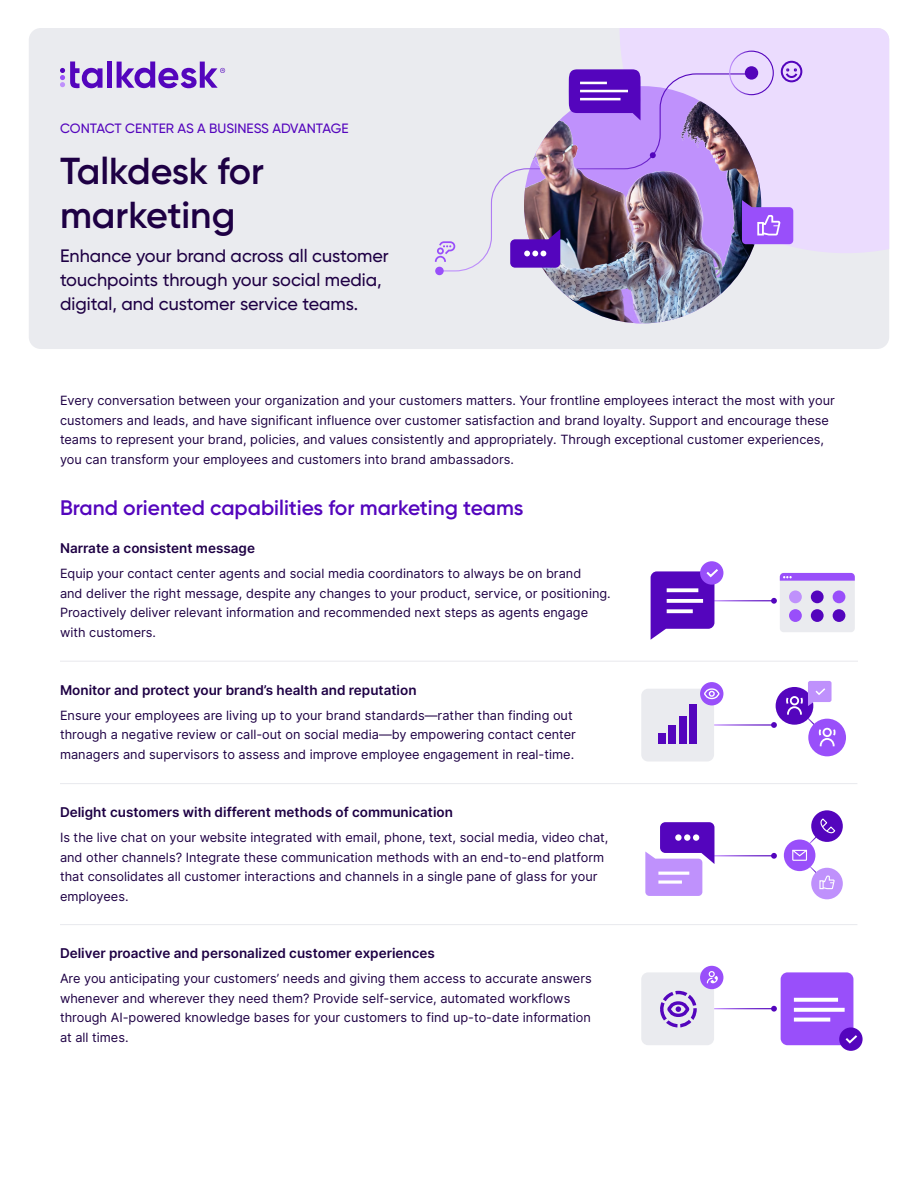
<style>
.page{position:relative;width:918px;height:1188px;background:#fff}
.page>*{position:absolute;margin:0;border:0;box-sizing:border-box;transform-origin:0 0}
.t1{font:600 37.5px/43.5px "Gilroy";color:#1e0044}
.t2{font:600 21px "Gilroy";color:#5405bd}
.t3{font:500 18px/24px "Gilroy";color:#1e0044}
.t4{font:600 13.5px "Inter";color:#1e0044}
.t5{font:500 13.5px "Gilroy";color:#5405bd}
.t6{font:12.75px/19.5px "Inter";color:#1e0044}
</style>
<div class="page">
<div style="left:29px;top:28px;width:860px;height:321px;background:#eaebef;border-radius:12px"></div>
<div style="left:620px;top:28px;width:269px;height:225px;background:#ebdcfe"></div>
<div style="left:107px;top:62px;width:5px;height:26px;background:#5405bd"></div>
<svg style="left:60px;top:61px;width:43px;height:28px"></svg>
<svg style="left:117px;top:62px;width:108px;height:26px"></svg>
<hr style="left:60px;top:661px;width:798px;height:1px;background:#eaebef">
<hr style="left:60px;top:783px;width:797px;height:1px;background:#eaebef">
<hr style="left:60px;top:924px;width:797px;height:1px;background:#eaebef">
<svg style="left:570px;top:69px;width:72px;height:4px"></svg>
<svg style="left:438px;top:73px;width:312px;height:199px"></svg>
<div style="left:729px;top:51px;width:45px;height:44px;border:1px solid #fff;border-radius:50%"></div>
<div style="left:745px;top:66px;width:13px;height:14px;background:#5405ba;border-radius:50%"></div>
<div style="left:435px;top:267px;width:9px;height:8px;background:#994ffa;border-radius:50%"></div>
<div style="left:781px;top:61px;width:21px;height:21px;border:2px solid #5405bd;border-radius:50%"></div>
<svg style="left:784px;top:68px;width:15px;height:11px"></svg>
<svg style="left:434px;top:240px;width:22px;height:24px"></svg>
<img style="left:524px;top:99px;width:237px;height:224px">
<svg style="left:510px;top:229px;width:50px;height:39px;background:#7136b9"></svg>
<svg style="left:742px;top:200px;width:51px;height:44px;background:#a569f2"></svg>
<div style="left:780px;top:573px;width:75px;height:59px;background:#eaebef;border-radius:4px"></div>
<svg style="left:780px;top:573px;width:75px;height:8px"></svg>
<div style="left:789px;top:590px;width:13px;height:13px;background:#bf91fc;border-radius:50%"></div>
<div style="left:789px;top:609px;width:13px;height:13px;background:#994ffa;border-radius:50%"></div>
<div style="left:811px;top:590px;width:13px;height:13px;background:#5405bd;border-radius:50%"></div>
<div style="left:811px;top:609px;width:13px;height:13px;background:#5405bd;border-radius:50%"></div>
<div style="left:833px;top:590px;width:12px;height:13px;background:#994ffa;border-radius:50%"></div>
<div style="left:833px;top:609px;width:12px;height:13px;background:#5405bd;border-radius:50%"></div>
<svg style="left:771px;top:598px;width:6px;height:6px"></svg>
<div style="left:700px;top:561px;width:23px;height:24px;background:#994ffa;border-radius:50%"></div>
<svg style="left:651px;top:567px;width:69px;height:73px"></svg>
<svg style="left:771px;top:722px;width:6px;height:6px"></svg>
<div style="left:776px;top:687px;width:37px;height:38px;background:#5405bd;border-radius:50%"></div>
<div style="left:808px;top:719px;width:38px;height:37px;background:#994ffa;border-radius:50%"></div>
<svg style="left:785px;top:681px;width:51px;height:67px"></svg>
<div style="left:641px;top:689px;width:73px;height:73px;background:#eaebef;border-radius:7px"></div>
<svg style="left:700px;top:682px;width:23px;height:23px"></svg>
<div style="left:690px;top:705px;width:7px;height:39px;background:#5405bd"></div>
<div style="left:679px;top:717px;width:8px;height:27px;background:#5405bd"></div>
<div style="left:669px;top:725px;width:7px;height:19px;background:#5405bd"></div>
<div style="left:658px;top:733px;width:8px;height:11px;background:#5405bd"></div>
<svg style="left:709px;top:691px;width:6px;height:6px"></svg>
<div style="left:704px;top:688px;width:16px;height:11px;border:1px solid #fff;border-radius:50%"></div>
<svg style="left:771px;top:853px;width:6px;height:6px"></svg>
<div style="left:811px;top:868px;width:32px;height:31px;background:#bf91fc;border-radius:50%"></div>
<div style="left:811px;top:810px;width:32px;height:32px;background:#5405bd;border-radius:50%"></div>
<div style="left:784px;top:840px;width:31px;height:31px;background:#994ffa;border-radius:50%"></div>
<svg style="left:791px;top:817px;width:45px;height:73px"></svg>
<svg style="left:645px;top:822px;width:69px;height:74px"></svg>
<svg style="left:675px;top:834px;width:7px;height:7px"></svg>
<div style="left:684px;top:834px;width:6px;height:7px;background:#fff;border-radius:50%"></div>
<div style="left:693px;top:834px;width:6px;height:7px;background:#fff;border-radius:50%"></div>
<svg style="left:771px;top:1006px;width:6px;height:6px"></svg>
<div style="left:641px;top:972px;width:73px;height:73px;background:#eaebef;border-radius:7px"></div>
<div style="left:781px;top:972px;width:72px;height:73px;background:#994ffa;border-radius:7px"></div>
<div style="left:700px;top:966px;width:23px;height:23px;background:#994ffa;border-radius:50%"></div>
<svg style="left:706px;top:971px;width:12px;height:13px"></svg>
<svg style="left:660px;top:990px;width:37px;height:38px"></svg>
<svg style="left:794px;top:998px;width:44px;height:4px"></svg>
<svg style="left:794px;top:1008px;width:51px;height:4px"></svg>
<svg style="left:794px;top:1018px;width:36px;height:4px"></svg>
<div style="left:839px;top:1027px;width:24px;height:24px;background:#5405bd;border-radius:50%"></div>
<svg style="left:845px;top:1035px;width:13px;height:9px"></svg>
<p class="t5" style="left:60px;top:120px;width:290px">CONTACT CENTER AS A BUSINESS ADVANTAGE</p>
<h1 class="t1" style="left:60px;top:149px;width:206px">Talkdesk for marketing</h1>
<h3 class="t3" style="left:60px;top:243px;width:330px">Enhance your brand across all customer touchpoints through your social media, digital, and customer service teams.</h3>
<p class="t6" style="left:60px;top:391px;width:776px">Every conversation between your organization and your customers matters. Your frontline employees interact the most with your customers and leads, and have significant influence over customer satisfaction and brand loyalty. Support and encourage these teams to represent your brand, policies, and values consistently and appropriately. Through exceptional customer experiences, you can transform your employees and customers into brand ambassadors.</p>
<h2 class="t2" style="left:60px;top:494px;width:465px">Brand oriented capabilities for marketing teams</h2>
<p class="t4" style="left:60px;top:538px;width:197px">Narrate a consistent message</p>
<p class="t6" style="left:60px;top:563px;width:552px">Equip your contact center agents and social media coordinators to always be on brand<br>and deliver the right message, despite any changes to your product, service, or positioning.<br>Proactively deliver relevant information and recommended next steps as agents engage with customers.</p>
<p class="t4" style="left:60px;top:680px;width:358px">Monitor and protect your brand’s health and reputation</p>
<p class="t6" style="left:60px;top:705px;width:517px">Ensure your employees are living up to your brand standards—rather than finding out through a negative review or call-out on social media—by empowering contact center managers and supervisors to assess and improve employee engagement in real-time.</p>
<p class="t4" style="left:60px;top:802px;width:395px">Delight customers with different methods of communication</p>
<p class="t6" style="left:60px;top:828px;width:550px">Is the live chat on your website integrated with email, phone, text, social media, video chat, and other channels? Integrate these communication methods with an end-to-end platform that consolidates all customer interactions and channels in a single pane of glass for your employees.</p>
<p class="t4" style="left:60px;top:943px;width:377px">Deliver proactive and personalized customer experiences</p>
<p class="t6" style="left:60px;top:969px;width:533px">Are you anticipating your customers’ needs and giving them access to accurate answers whenever and wherever they need them? Provide self-service, automated workflows through AI-powered knowledge bases for your customers to find up-to-date information at all times.</p>
</div>
